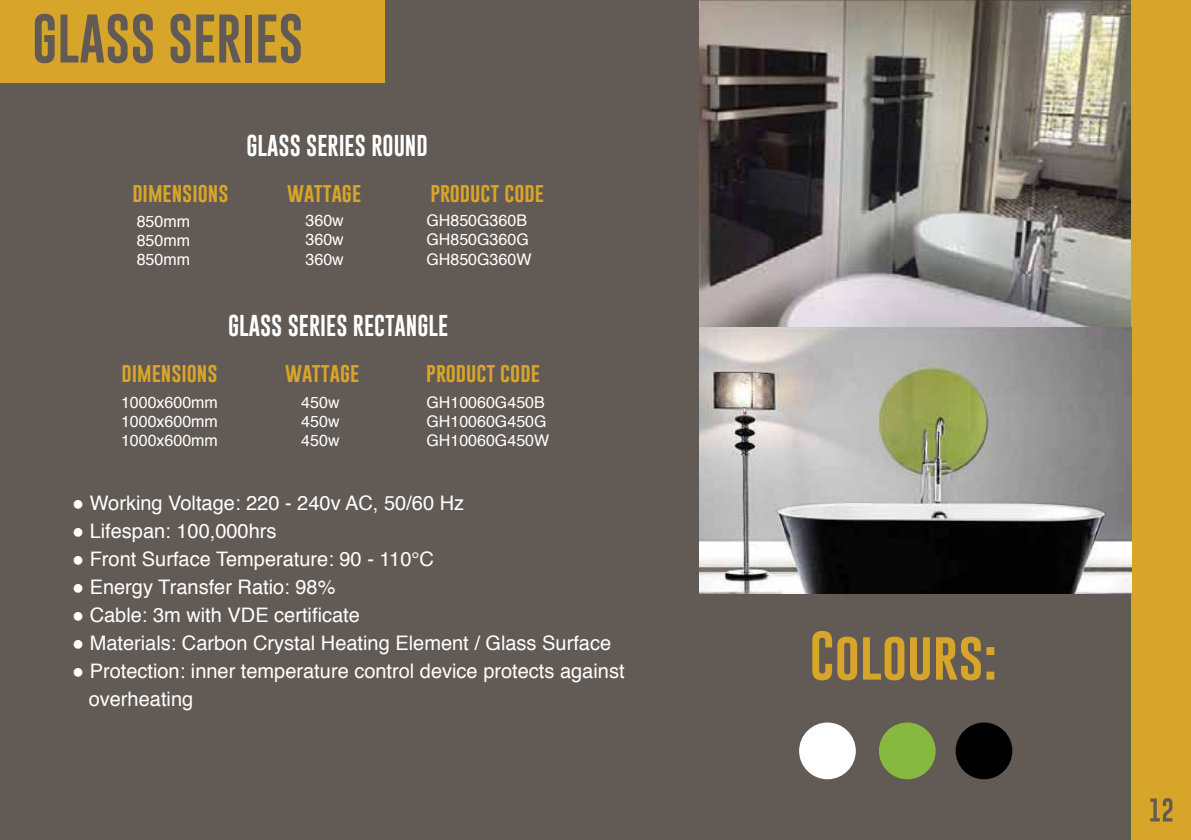
<style>
.page{position:relative;width:1191px;height:840px;background:#fff}
.page>*{position:absolute;margin:0;border:0;box-sizing:border-box;transform-origin:0 0}
.t1{font:50px "Gobold";color:#615a55}
.t2{font:50px "Gobold";color:#d7a52a}
.t3{font:22px "Gobold";color:#fff}
.t4{font:20px/28px "Helvetica";color:#fff}
.t5{font:20px "Gobold";color:#d7a52a}
.t6{font:16px/19.2px "Helvetica";color:#fff;text-align:justify}
</style>
<div class="page">
<div style="left:0;top:0;width:1191px;height:839px;background:#615a55"></div>
<img style="left:700px;top:0;width:431px;height:593px">
<div style="left:1131px;top:0;width:60px;height:839px;background:#d7a52a"></div>
<svg style="left:1150px;top:798px;width:22px;height:23px"></svg>
<div style="left:0;top:0;width:385px;height:83px;background:#d7a52a"></div>
<div style="left:879px;top:722px;width:56px;height:56px;background:#87b940;border-radius:50%"></div>
<div style="left:799px;top:722px;width:57px;height:56px;background:#fff;border-radius:50%"></div>
<div style="left:955px;top:722px;width:57px;height:56px;background:#000;border-radius:50%"></div>
<h1 class="t1" style="left:32px;top:6px;width:273px">GLASS SERIES</h1>
<p class="t3" style="left:246px;top:131px;width:183px">GLASS SERIES ROUND</p>
<p class="t5" style="left:287px;top:179px;width:76px">wattage</p>
<p class="t5" style="left:430px;top:179px;width:115px">product code</p>
<p class="t5" style="left:132px;top:180px;width:98px">dimensions</p>
<p class="t6" style="left:137px;top:212px;width:55px">850mm 850mm 850mm</p>
<p class="t6" style="left:305px;top:211px;width:40px">360w 360w 360w</p>
<p class="t6" style="left:426px;top:211px;width:106px;text-align:left">GH850G360B<br>GH850G360G<br>GH850G360W</p>
<p class="t3" style="left:228px;top:311px;width:222px">GLASS SERIES RECTANGLE</p>
<p class="t5" style="left:426px;top:360px;width:115px">product code</p>
<p class="t5" style="left:121px;top:360px;width:98px">dimensions</p>
<p class="t6" style="left:121px;top:393px;width:98px">1000x600mm 1000x600mm 1000x600mm</p>
<p class="t6" style="left:301px;top:393px;width:40px">450w 450w 450w</p>
<p class="t6" style="left:426px;top:393px;width:124px;text-align:left">GH10060G450B<br>GH10060G450G<br>GH10060G450W</p>
<p class="t5" style="left:285px;top:360px;width:76px">wattage</p>
<p class="t4" style="left:72px;top:489px;width:393px">● Working Voltage: 220 - 240v AC, 50/60 Hz</p>
<p class="t4" style="left:72px;top:517px;width:206px">● Lifespan: 100,000hrs</p>
<p class="t4" style="left:72px;top:545px;width:363px">● Front Surface Temperature: 90 - 110°C</p>
<p class="t4" style="left:72px;top:573px;width:265px">● Energy Transfer Ratio: 98%</p>
<p class="t4" style="left:72px;top:601px;width:289px">● Cable m3: with VDE certificate</p>
<p class="t4" style="left:72px;top:629px;width:540px">● Materials: Carbon Crystal Heating Element / Glass Surface</p>
<p class="t4" style="left:89px;top:657px;width:537px;text-indent:-17px">● Protection: inner temperature control device protects against overheating</p>
<h1 class="t2" style="left:809px;top:623px;width:189px">Colours:</h1>
</div>
